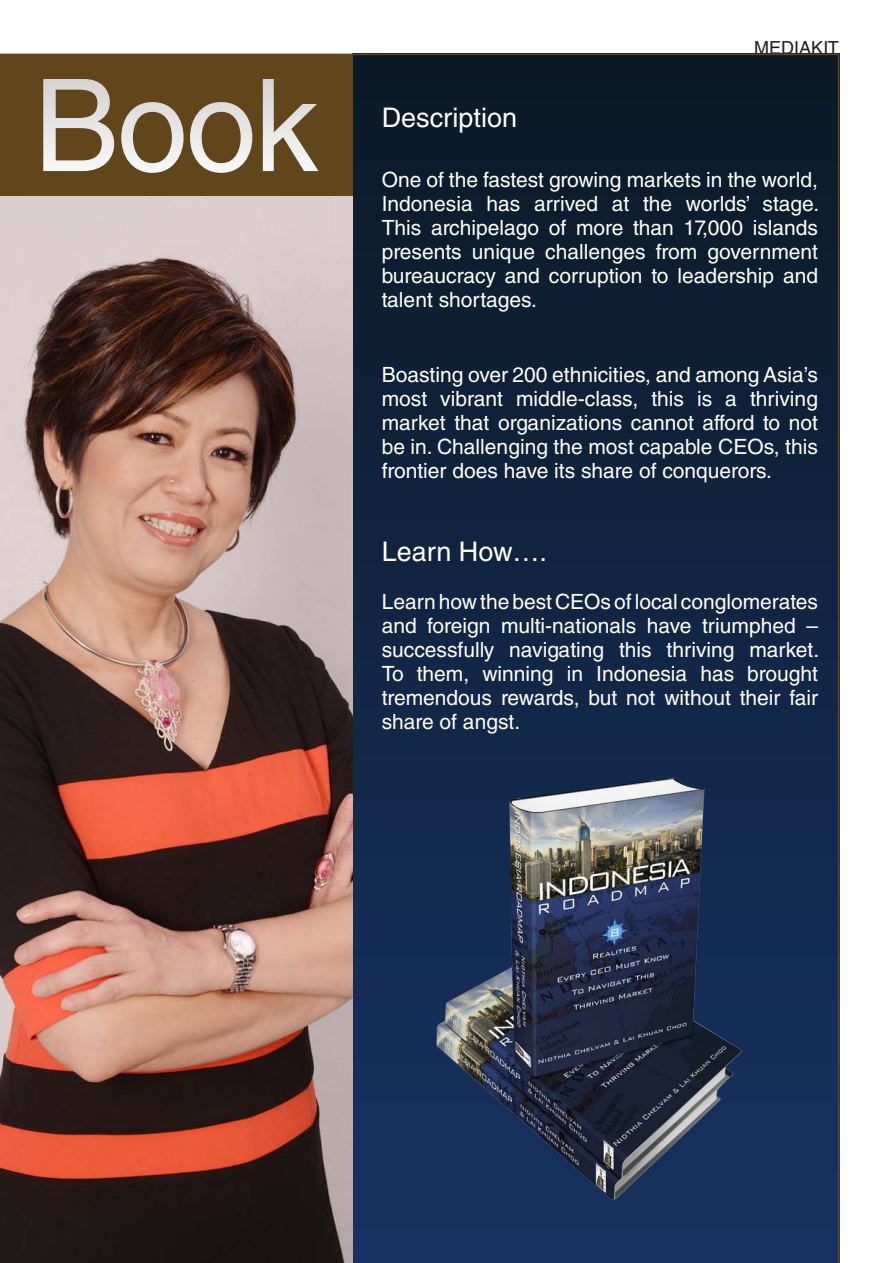
<style>
.page{position:relative;width:893px;height:1263px;background:#fff}
.page>*{position:absolute;margin:0;border:0;box-sizing:border-box;transform-origin:0 0}
.t1{font:128.25px "Helvetica LT Std";color:#fff}
.t2{font:27px "Helvetica LT Std";color:#fff}
.t3{font:21px/24px "Helvetica LT Std";color:#fff;text-align:justify}
.t4{font:18px "Helvetica LT Std";color:#231f20}
</style>
<div class="page">
<div style="left:353px;top:54px;width:486px;height:1209px;background:linear-gradient(to bottom,#0b1927,#183363)"></div>
<hr style="left:0;top:54px;width:839px;height:1px;background:#61461b">
<hr style="left:838px;top:54px;width:1px;height:1209px;background:#61461b">
<div style="left:0;top:54px;width:353px;height:142px;background:#61461b"></div>
<img style="left:388px;top:758px;width:399px;height:473px">
<img style="left:0;top:197px;width:353px;height:1066px">
<p class="t1" style="left:34px;top:52px;width:286px">Book</p>
<p class="t4" style="left:754px;top:37px;width:86px">MEDIAKIT</p>
<p class="t2" style="left:382px;top:102px;width:137px">Description</p>
<p class="t3" style="left:382px;top:167px;width:439px">One of the fastest growing markets in the world, Indonesia has arrived at the worlds’ stage.<br>This archipelago of more than 17,000 islands presents unique challenges from government bureaucracy and corruption to leadership and talent shortages.</p>
<p class="t3" style="left:382px;top:362px;width:438px">Boasting over 200 ethnicities, and among Asia’s most vibrant middle-class, this is a thriving market that organizations cannot afford to not be in. Challenging the most capable CEOs, this frontier does have its share of conquerors.</p>
<p class="t2" style="left:382px;top:536px;width:167px">Learn How….</p>
<p class="t3" style="left:382px;top:589px;width:439px">Learn how the best CEOs of local conglomerates and foreign multi-nationals have triumphed – successfully navigating this thriving market.<br>To them, winning in Indonesia has brought tremendous rewards, but not without their fair share of angst.</p>
</div>
